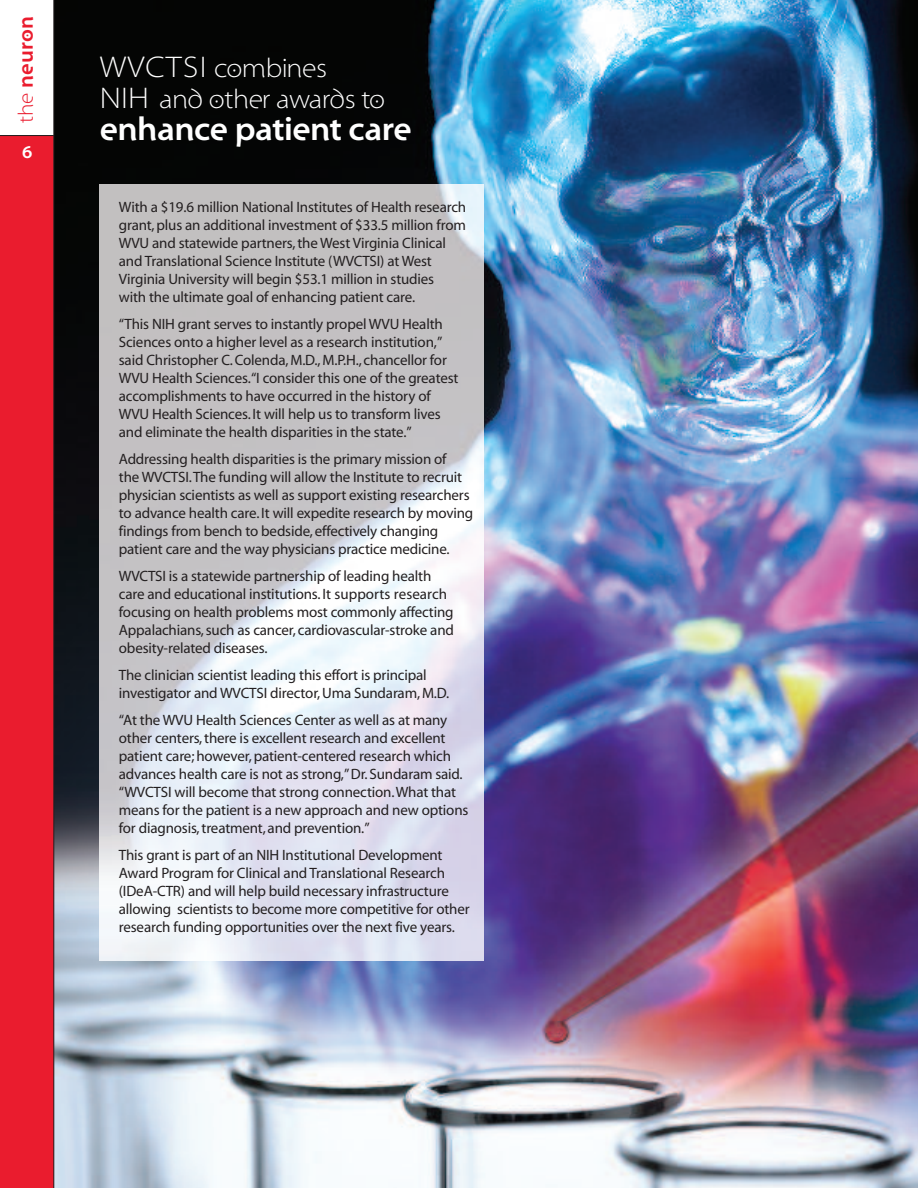
<style>
.page{position:relative;width:918px;height:1188px;background:#fff}
.page>*{position:absolute;margin:0;border:0;box-sizing:border-box;transform-origin:0 0}
.t1{font:700 33px "Santana";letter-spacing:-.015em;color:#fff}
.t2{font:27px/31.5px "Santana";letter-spacing:-.015em;color:#fff}
.t3{font:700 21px "Santana";color:#ea1c2e}
.t4{font:700 18px "Santana";color:#fff}
.t5{font:15px/18px "Myriad";letter-spacing:-.01em;color:#231f20}
.s1{font-weight:400}
.s2{font-size:30px}
</style>
<div class="page">
<div style="left:0;top:135px;width:54px;height:1053px;background:#ea1c2e"></div>
<hr style="left:0;top:135px;width:54px;height:1px;background:#231f20">
<img style="left:55px;top:0;width:863px;height:1188px">
<img style="left:100px;top:184px;width:383px;height:777px">
<hr style="left:54px;top:0;width:1px;height:1188px;background:#231f20">
<h3 class="t3" style="left:14px;top:123px;width:108px;rotate:-90deg"><span class="s1">the</span> neuron</h3>
<p class="t4" style="left:22px;top:142px;width:12px">6</p>
<h2 class="t2" style="left:100px;top:53px;width:287px"><span class="s2">WVCTSI</span> combines<br><span class="s2">NIH</span> and other awards to</h2>
<h1 class="t1" style="left:100px;top:109px;width:314px">enhance patient care</h1>
<p class="t5" style="left:119px;top:199px;width:349px">With a $19.6 million National Institutes of Health research grant,plus an additional investment of $33.5 million from WVU and statewide partners,the West Virginia Clinical and Translational Science Institute (WVCTSI) at West Virginia University will begin $53.1 million in studies<br>with the ultimate goal of enhancing patient care.</p>
<p class="t5" style="left:119px;top:316px;width:341px">“This NIH grant serves to instantly propel WVU Health Sciences onto a higher level as a research institution,” said Christopher C.Colenda,M.D.,M.P.H., chancellor for WVU Health Sciences.“I consider this one of the greatest accomplishments to have occurred in the history of WVU Health Sciences.It will help us to transform lives and eliminate the health disparities in the state.”</p>
<p class="t5" style="left:119px;top:451px;width:356px">Addressing health disparities is the primary mission of<br>the WVCTSI.The funding will allow the Institute to recruit physician scientists as well as support existing researchers to advance health care.It will expedite research by moving findings from bench to bedside,effectively changing patient care and the way physicians practice medicine.</p>
<p class="t5" style="left:119px;top:568px;width:337px">WVCTSI is a statewide partnership of leading health care and educational institutions.It supports research focusing on health problems most commonly affecting Appalachians,such as cancer, cardiovascular-stroke and obesity-related diseases.</p>
<p class="t5" style="left:119px;top:667px;width:332px">The clinician scientist leading this effort is principal investigator and WVCTSI director,Uma Sundaram,M.D.</p>
<p class="t5" style="left:119px;top:712px;width:351px">“At the WVU Health Sciences Center as well as at many other centers,there is excellent research and excellent patient care;however,patient-centered research which advances health care is not as strong,”Dr.Sundaram said. “WVCTSI will become that strong connection.What that means for the patient is a new approach and new options for diagnosis,treatment, and prevention.”</p>
<p class="t5" style="left:119px;top:847px;width:352px">This grant is part of an NIH Institutional Development Award Program for Clinical and Translational Research (IDeA-CTR) and will help build necessary infrastructure allowing scientists to become more competitive for other research funding opportunities over the next five years.</p>
</div>
